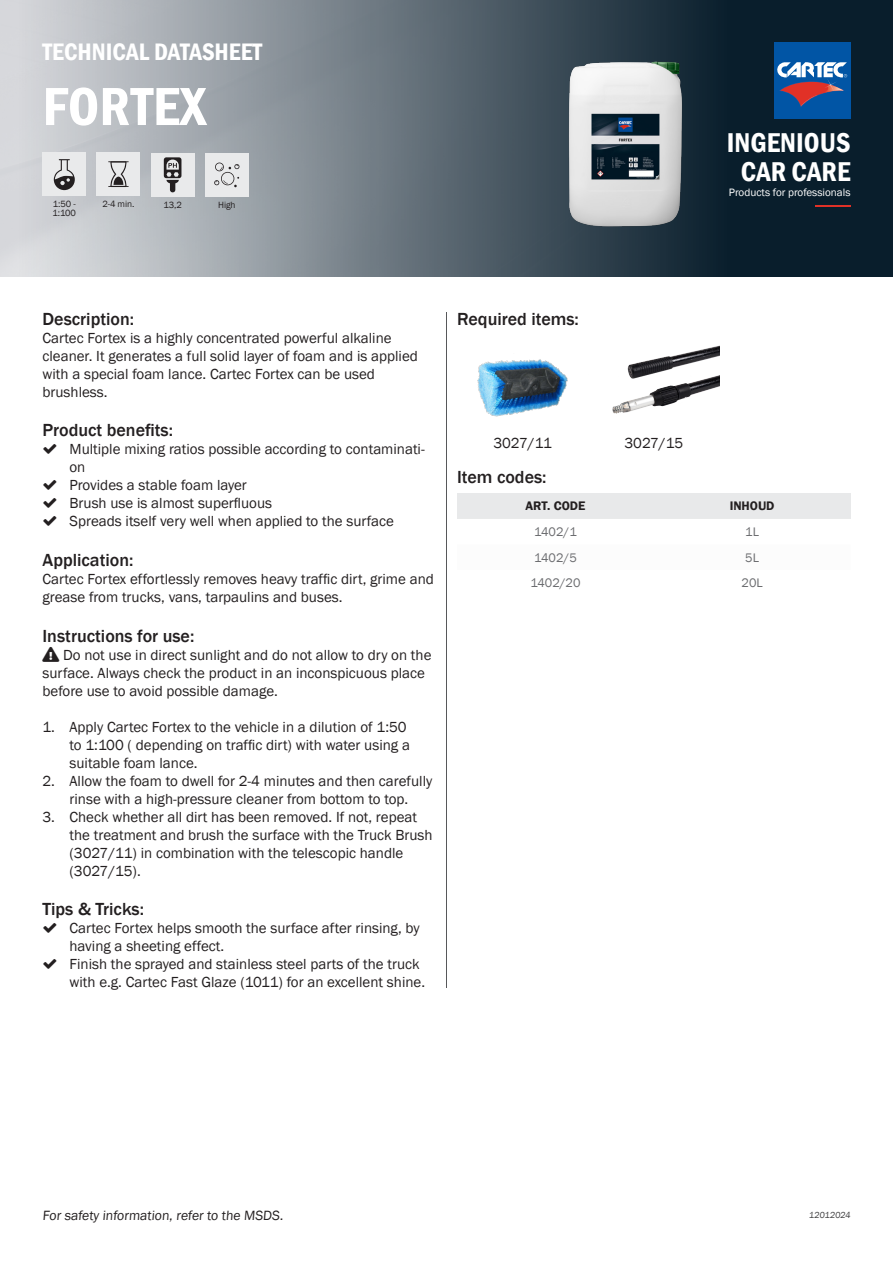
<style>
.page{position:relative;width:893px;height:1263px;background:#fff}
.page>*{position:absolute;margin:0;border:0;box-sizing:border-box;transform-origin:0 0}
.t1{font:600 condensed 55.5px "Franklin Gothic";color:#fff}
.t2{font:600 condensed 27.9px/29px "Franklin Gothic";color:#fff;text-align:center}
.t3{font:600 condensed 24.45px "Franklin Gothic";color:#fff}
.t4{font:500 18px "Franklin Gothic";color:#231f20}
.t5{font:15px/18px "Franklin Gothic";color:#231f20}
.t6{font:13.8px "Franklin Gothic";color:#231f20}
.t7{font:12.75px "Franklin Gothic";color:#6c6d70}
.t8{font:600 12.75px "Franklin Gothic";color:#231f20}
.t9{font:10.95px "Franklin Gothic";color:#fff}
.t10{font:9.3px/9.3px "Franklin Gothic";letter-spacing:-.01em;color:#231f20}
.t11{font:9px "Franklin Gothic";color:#3e3e3f}
</style>
<div class="page">
<img style="left:0;top:0;width:893px;height:276px">
<div style="left:774px;top:43px;width:76px;height:76px;background:#0155a5"></div>
<svg style="left:777px;top:62px;width:70px;height:44px"></svg>
<hr style="left:815px;top:205px;width:35px;height:2px;background:#e13127">
<div style="left:42px;top:152px;width:44px;height:44px;background:#e9eaeb"></div>
<svg style="left:54px;top:159px;width:21px;height:31px"></svg>
<div style="left:97px;top:152px;width:43px;height:44px;background:#e9eaeb"></div>
<svg style="left:108px;top:161px;width:21px;height:26px"></svg>
<div style="left:151px;top:153px;width:43px;height:44px;background:#e9eaeb"></div>
<svg style="left:164px;top:157px;width:17px;height:35px"></svg>
<div style="left:205px;top:153px;width:44px;height:44px;background:#e9eaeb"></div>
<svg style="left:214px;top:163px;width:25px;height:24px"></svg>
<img style="left:554px;top:43px;width:146px;height:194px">
<hr style="left:446px;top:312px;width:1px;height:675px;background:#57585a">
<img style="left:477px;top:359px;width:91px;height:58px">
<img style="left:612px;top:346px;width:107px;height:68px">
<div style="left:457px;top:493px;width:197px;height:26px;background:#e8e9ea"></div>
<div style="left:654px;top:493px;width:196px;height:26px;background:#e8e9ea"></div>
<h3 class="t3" style="left:43px;top:35px;width:221px">TECHNICAL DATASHEET</h3>
<h1 class="t1" style="left:43px;top:69px;width:165px">FORTEX</h1>
<p class="t10" style="left:53px;top:199px;width:25px">1:50 -<br>1:100</p>
<p class="t10" style="left:102px;top:199px;width:33px">2-4 min.</p>
<p class="t10" style="left:163px;top:200px;width:20px">13,2</p>
<p class="t10" style="left:218px;top:200px;width:19px">High</p>
<h2 class="t2" style="left:727px;top:128px;width:125px">INGENIOUS<br>CAR CARE</h2>
<p class="t9" style="left:729px;top:186px;width:123px">Products for professionals</p>
<p class="t4" style="left:43px;top:308px;width:93px">Description:</p>
<p class="t5" style="left:43px;top:329px;width:377px">Cartec Fortex is a highly concentrated powerful alkaline cleaner. It generates a full solid layer of foam and is applied with a special foam lance. Cartec Fortex can be used brushless.</p>
<p class="t4" style="left:43px;top:419px;width:132px">Product benefits:</p>
<p class="t5" style="left:70px;top:441px;width:357px">Multiple mixing ratios possible according to contaminati&shy;on<br>Provides a stable foam layer<br>Brush use is almost superfluous<br>Spreads itself very well when applied to the surface</p>
<p class="t4" style="left:43px;top:549px;width:92px">Application:</p>
<p class="t5" style="left:43px;top:570px;width:393px">Cartec Fortex effortlessly removes heavy traffic dirt, grime and grease from trucks, vans, tarpaulins and buses.</p>
<p class="t4" style="left:43px;top:624px;width:153px">Instructions for use:</p>
<p class="t5" style="left:43px;top:646px;width:390px">●▼□■▼■● Do not use in direct sunlight and do not allow to dry on the surface. Always check the product in an inconspicuous place before use to avoid possible damage.</p>
<p class="t5" style="left:70px;top:718px;width:342px;text-indent:-27px">1. Apply Cartec Fortex to the vehicle in a dilution of 1:50 to 1:100 ( depending on traffic dirt) with water using a suitable foam lance.</p>
<p class="t5" style="left:43px;top:772px;width:391px;text-align:center">2. Allow the foam to dwell for 2-4 minutes and then carefully rinse with a high-pressure cleaner from bottom to top.</p>
<p class="t5" style="left:70px;top:808px;width:365px;text-indent:-27px">3. Check whether all dirt has been removed. If not, repeat the treatment and brush the surface with the Truck Brush (3027/11) in combination with the telescopic handle (3027/15).</p>
<p class="t4" style="left:43px;top:898px;width:103px">Tips &amp; Tricks:</p>
<p class="t5" style="left:70px;top:919px;width:357px">Cartec Fortex helps smooth the surface after rinsing, by having a sheeting effect.<br>Finish the sprayed and stainless steel parts of the truck with e.g. Cartec Fast Glaze (1011) for an excellent shine.</p>
<p class="t4" style="left:457px;top:308px;width:123px">Required items:</p>
<p class="t5" style="left:493px;top:434px;width:60px">3027/11</p>
<p class="t5" style="left:624px;top:434px;width:60px">3027/15</p>
<p class="t4" style="left:457px;top:466px;width:91px">Item codes:</p>
<p class="t8" style="left:525px;top:498px;width:61px">ART. CODE</p>
<p class="t8" style="left:730px;top:498px;width:46px">INHOUD</p>
<p class="t7" style="left:534px;top:524px;width:44px">1402/1</p>
<p class="t7" style="left:745px;top:524px;width:15px">1L</p>
<p class="t7" style="left:534px;top:550px;width:44px">1402/5</p>
<p class="t7" style="left:745px;top:550px;width:15px">5L</p>
<p class="t7" style="left:530px;top:575px;width:52px">1402/20</p>
<p class="t7" style="left:741px;top:575px;width:23px">20L</p>
<p class="t6" style="left:43px;top:1207px;width:244px">For safety information, refer to the MSDS.</p>
<p class="t11" style="left:809px;top:1210px;width:44px">12012024</p>
</div>
